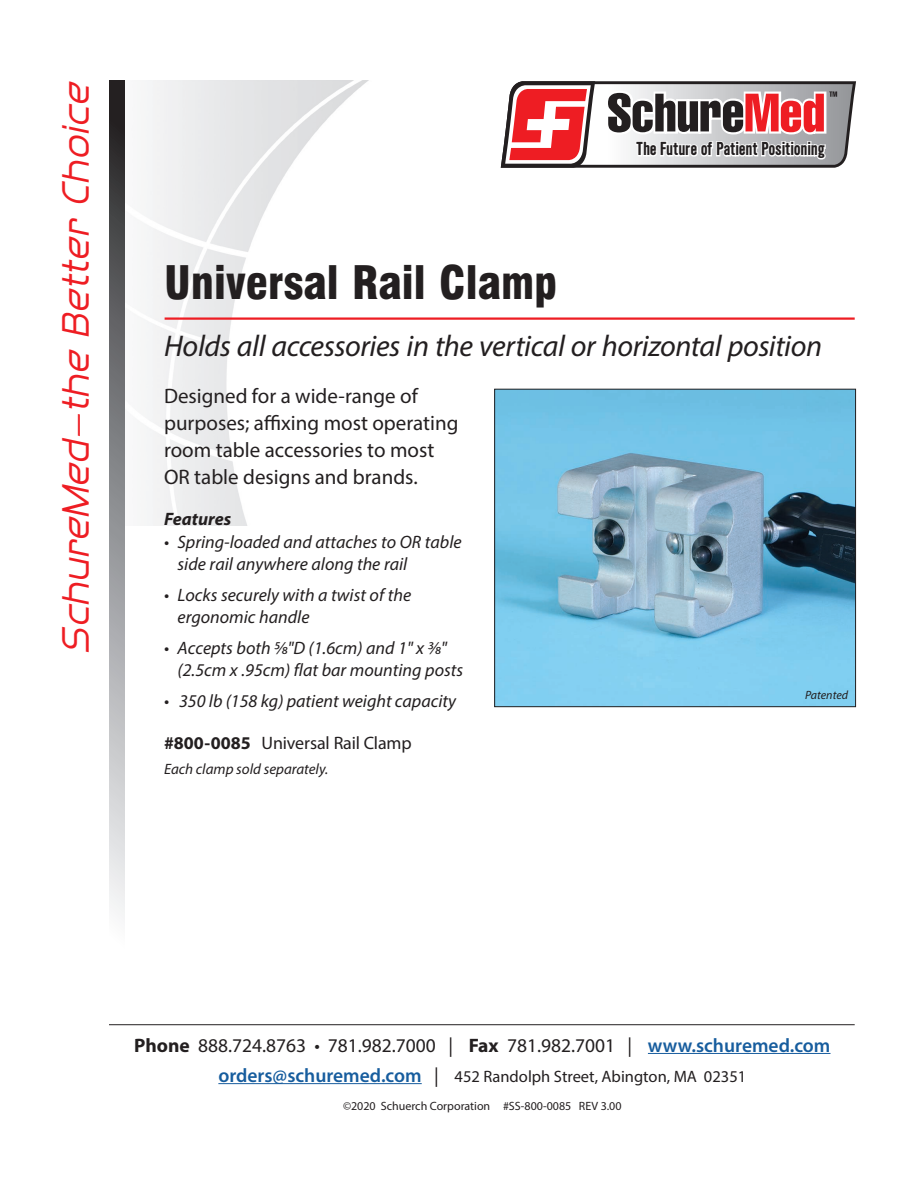
<style>
.page{position:relative;width:918px;height:1188px;background:#fff}
.page>*{position:absolute;margin:0;border:0;box-sizing:border-box;transform-origin:0 0}
.t1{font:900 45px "Corporate Condensed";color:#231f20}
.t2{font:italic 39px "Silverfork";color:#ee1d23}
.Bulet_Copy_w_space{font:italic 30px "Myriad Pro";letter-spacing:-.01em;color:#231f20}
.t3{font:21px/27px "Myriad Pro";color:#231f20}
.t4{font:19.5px "Myriad Pro";color:#231f20}
.Bulet_Copy_w_space-2{font:italic 18px/22.5px "Myriad Pro";color:#231f20}
.t5{font:18px "Myriad Pro";letter-spacing:-.01em;color:#231f20}
.t6{font:italic 700 18px "Myriad Pro";color:#231f20}
.t7{font:700 16.65px "Simple Type";letter-spacing:.01em;color:#231f20}
.t8{font:16.5px "Myriad Pro";color:#231f20}
.t9{font:italic 15px "Myriad Pro";color:#231f20}
.t10{font:12px "Myriad Pro";color:#231f20}
.t11{font:italic 12px "Myriad Pro";color:#231f20}
.s1{font-weight:700}
.s2{font-weight:600;color:#175d9e}
.s3{font-weight:600;font-size:19.5px;color:#175d9e}
.s4{font-size:19.5px}
</style>
<div class="page">
<img style="left:144px;top:81px;width:224px;height:444px">
<div style="left:109px;top:81px;width:16px;height:910px;background:linear-gradient(to bottom,#212022,#fff)"></div>
<hr style="left:165px;top:317px;width:690px;height:3px;background:#ee1d23">
<svg style="left:109px;top:1025px;width:746px;height:60px"></svg>
<hr style="left:648px;top:1053px;width:183px;height:1px;background:#175d9e">
<hr style="left:218px;top:1083px;width:204px;height:1px;background:#175d9e">
<hr style="left:109px;top:1024px;width:746px;height:1px;background:#231f20">
<img style="left:496px;top:391px;width:358px;height:314px">
<div style="left:494px;top:389px;width:362px;height:318px;border:1px solid #231f20"></div>
<svg style="left:501px;top:81px;width:355px;height:87px"></svg>
<p class="t2" style="left:53px;top:654px;width:574px;rotate:-90deg">SchureMed–the Better Choice</p>
<p class="t7" style="left:637px;top:138px;width:190px">The Future of Patient Positioning</p>
<p class="t1" style="left:164px;top:256px;width:395px">Universal Rail Clamp</p>
<p class="Bulet_Copy_w_space" style="left:164px;top:327px;width:660px">Holds all accessories in the vertical or horizontal position</p>
<p class="t3" style="left:164px;top:382px;width:296px">Designed for a wide-range of purposes; affixing most operating room table accessories to most<br>OR table designs and brands.</p>
<p class="t6" style="left:164px;top:508px;width:69px">Features</p>
<p class="Bulet_Copy_w_space-2" style="left:178px;top:530px;width:286px;text-indent:-14px">• Spring-loaded and attaches to OR table side rail anywhere along the rail</p>
<p class="Bulet_Copy_w_space-2" style="left:178px;top:583px;width:235px;text-indent:-14px">• Locks securely with a twist of the ergonomic handle</p>
<p class="Bulet_Copy_w_space-2" style="left:178px;top:636px;width:287px;text-indent:-14px">• Accepts both 5/8"D (1.6cm) and 1" x 3/8" (2.5cm x .95cm) flat bar mounting posts</p>
<p class="Bulet_Copy_w_space-2" style="left:164px;top:690px;width:294px">• 350 lb (158 kg) patient weight capacity</p>
<p class="t5" style="left:164px;top:732px;width:249px"><span class="s1">#800-0085</span> Universal Rail Clamp</p>
<p class="t9" style="left:164px;top:759px;width:166px">Each clamp sold separately.</p>
<p class="t11" style="left:805px;top:687px;width:45px">Patented</p>
<p class="t4" style="left:134px;top:1033px;width:698px"><span class="s1">Phone</span> 888.724.8763 • 781.982.7000 | <span class="s1">Fax</span> 781.982.7001 | <span class="s2">www.schuremed.com</span></p>
<p class="t8" style="left:218px;top:1066px;width:529px"><span class="s3">orders@schuremed.com</span> <span class="s4">|</span> 452 Randolph Street, Abington, MA 02351</p>
<p class="t10" style="left:343px;top:1099px;width:280px">©2020 Schuerch Corporation #SS-800-0085 REV 3.00</p>
</div>
